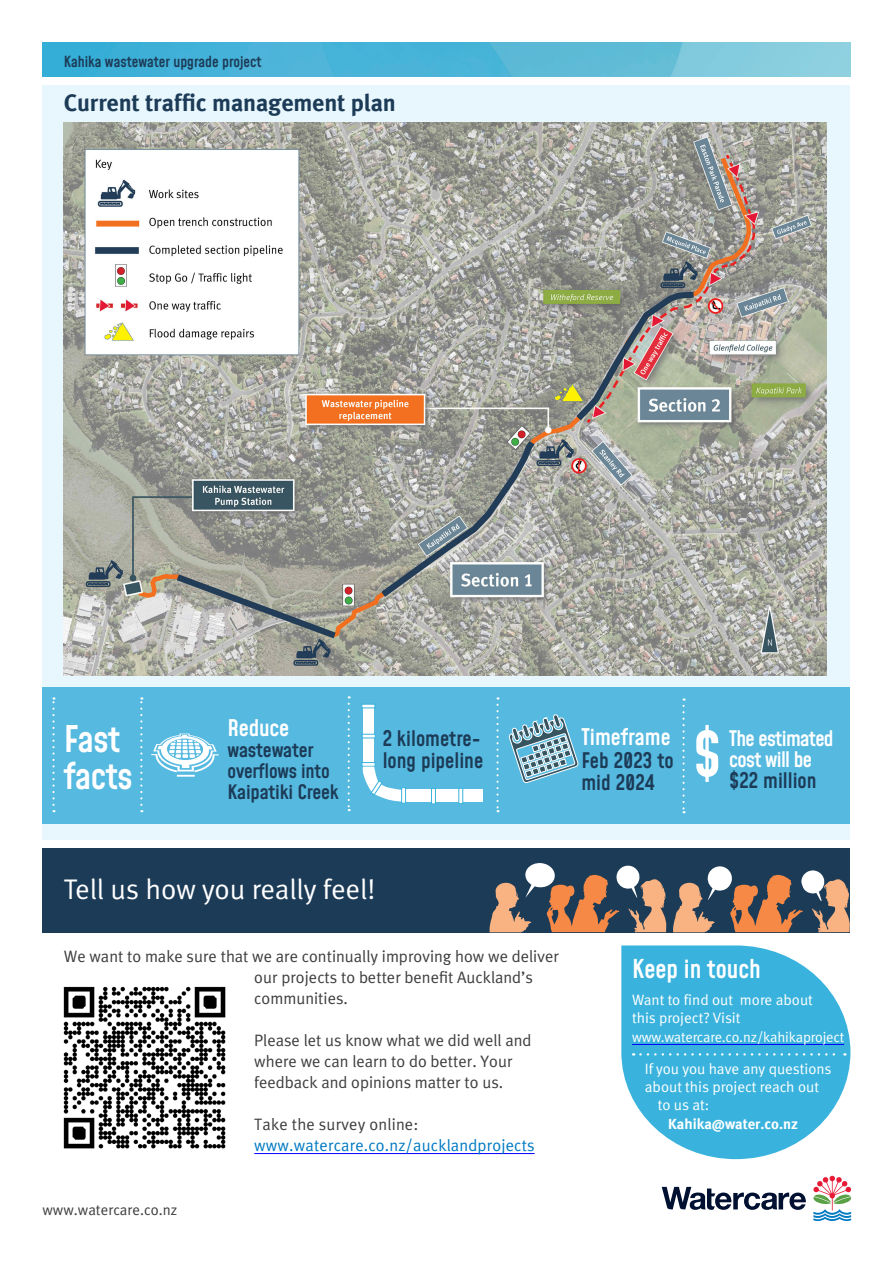
<style>
.page{position:relative;width:893px;height:1263px;background:#fff}
.page>*{position:absolute;margin:0;border:0;box-sizing:border-box;transform-origin:0 0}
.Fast_facts_body_copy{font:600 60px "Mohave";color:#fff}
.Fast_facts_heading{font:600 36px "Mohave";letter-spacing:-.01em;color:#fff}
.t1{font:28.35px "Meta Normal LF";letter-spacing:-.005em;color:#fff}
.t2{font:600 25.5px "Mohave";color:#fff}
.t3{font:24px "Meta Bold LF";letter-spacing:-.005em;color:#1c3b57}
.Fast_facts_body_copy-2{font:600 22.5px "Mohave";color:#fff}
.Fast_facts_heading-2{font:600 22.5px "Mohave";letter-spacing:-.01em;color:#fff}
.Fast_facts_body_copy-3{font:600 21px/22.5px "Mohave";color:#1c3b57}
.Fast_facts_body_copy-4{font:600 21px/21px "Mohave";letter-spacing:-.03em;color:#fff}
.Fast_facts_heading-3{font:600 19.5px "Mohave";letter-spacing:-.01em;color:#1c3b57;scale:1.04 1}
.Fast_facts_heading-4{font:600 19.5px "Mohave";letter-spacing:-.01em;color:#1c3b57}
.t4{font:16.5px/21px "Meta Plus Normal";color:#3e3e3f}
.t5{font:16.5px "Meta Plus Normal";letter-spacing:.01em;color:#0079c2}
.Contact_details{font:15px/18.1px "Meta Normal LF";color:#fff}
.t6{font:600 15px "Mohave";color:#1c3b57}
.t7{font:15px "Meta Plus Normal";color:#3e3e3f}
.t8{font:14.7px "Meta Bold LF";color:#fff}
.t9{font:14.4px "Meta Normal LF";letter-spacing:-.01em;color:#fff}
</style>
<div class="page">
<img style="left:43px;top:43px;width:807px;height:34px">
<svg style="left:662px;top:1187px;width:144px;height:23px"></svg>
<svg style="left:813px;top:1176px;width:38px;height:45px"></svg>
<div style="left:43px;top:85px;width:807px;height:754px;background:#e8f6fd"></div>
<hr style="left:254px;top:1153px;width:281px;height:1px;background:#00f">
<div style="left:43px;top:848px;width:807px;height:85px;background:#1c3b57"></div>
<svg style="left:490px;top:863px;width:176px;height:69px"></svg>
<svg style="left:673px;top:866px;width:177px;height:66px"></svg>
<img style="left:63px;top:986px;width:163px;height:163px">
<svg style="left:621px;top:945px;width:229px;height:214px;fill:#39b3dd"></svg>
<hr style="left:632px;top:1044px;width:212px;height:1px;background:#00f">
<svg style="left:640px;top:1053px;width:205px;height:2px"></svg>
<img style="left:64px;top:123px;width:762px;height:552px">
<div style="left:43px;top:687px;width:807px;height:137px;background:#55b9e0"></div>
<svg style="left:140px;top:697px;width:2px;height:115px"></svg>
<svg style="left:151px;top:733px;width:68px;height:44px"></svg>
<div style="left:363px;top:706px;width:11px;height:29px;background:#fff"></div>
<div style="left:363px;top:737px;width:11px;height:27px;background:#fff"></div>
<svg style="left:362px;top:734px;width:14px;height:4px"></svg>
<svg style="left:362px;top:762px;width:13px;height:5px"></svg>
<svg style="left:361px;top:704px;width:14px;height:4px"></svg>
<svg style="left:363px;top:767px;width:38px;height:35px"></svg>
<div style="left:406px;top:790px;width:77px;height:12px;background:#fff"></div>
<svg style="left:431px;top:788px;width:5px;height:16px"></svg>
<svg style="left:458px;top:788px;width:5px;height:16px"></svg>
<svg style="left:401px;top:787px;width:5px;height:16px"></svg>
<svg style="left:496px;top:705px;width:3px;height:107px"></svg>
<svg style="left:348px;top:704px;width:2px;height:107px"></svg>
<svg style="left:509px;top:714px;width:70px;height:69px"></svg>
<svg style="left:52px;top:697px;width:3px;height:115px"></svg>
<svg style="left:682px;top:698px;width:3px;height:115px"></svg>
<p class="t6" style="left:64px;top:52px;width:199px">Kahika wastewater upgrade project</p>
<p class="t3" style="left:64px;top:89px;width:334px">Current traffic management plan</p>
<p class="Fast_facts_heading" style="left:64px;top:716px;width:58px">Fast</p>
<p class="Fast_facts_heading" style="left:64px;top:754px;width:71px">facts</p>
<p class="Fast_facts_heading-2" style="left:227px;top:714px;width:63px">Reduce</p>
<p class="Fast_facts_heading-3" style="left:227px;top:738px;width:84px">wastewater</p>
<p class="Fast_facts_heading-4" style="left:227px;top:759px;width:104px">overflows into</p>
<p class="Fast_facts_heading-3" style="left:227px;top:780px;width:109px">Kaipatiki Creek</p>
<p class="Fast_facts_body_copy-3" style="left:383px;top:728px;width:102px">2 kilometre&shy;long pipeline</p>
<p class="Fast_facts_body_copy-2" style="left:581px;top:723px;width:91px">Timeframe</p>
<p class="Fast_facts_body_copy-3" style="left:581px;top:750px;width:94px">Feb 2023 to</p>
<p class="Fast_facts_body_copy-3" style="left:581px;top:773px;width:75px">mid 2024</p>
<p class="Fast_facts_body_copy" style="left:693px;top:716px;width:31px">$</p>
<p class="Fast_facts_body_copy-4" style="left:729px;top:730px;width:106px">The estimated cost will be</p>
<p class="Fast_facts_body_copy-3" style="left:729px;top:771px;width:89px">$22 million</p>
<p class="t1" style="left:64px;top:873px;width:313px">Tell us how you really feel!</p>
<p class="t4" style="left:254px;top:945px;width:306px;text-indent:-191px">We want to make sure that we are continually improving how we deliver our projects to better benefit Auckland’s communities.</p>
<p class="t4" style="left:254px;top:1029px;width:279px">Please let us know what we did well and where we can learn to do better. Your feedback and opinions matter to us.</p>
<p class="t4" style="left:254px;top:1113px;width:166px">Take the survey online:</p>
<p class="t5" style="left:254px;top:1136px;width:282px">www.watercare.co.nz/aucklandprojects</p>
<p class="t7" style="left:43px;top:1201px;width:136px">www.watercare.co.nz</p>
<p class="t2" style="left:632px;top:952px;width:130px">Keep in touch</p>
<p class="Contact_details" style="left:632px;top:990px;width:182px">Want to find out more about</p>
<p class="Contact_details" style="left:632px;top:1009px;width:110px">this project? Visit</p>
<p class="t9" style="left:632px;top:1029px;width:214px">www.watercare.co.nz/kahikaproject</p>
<p class="Contact_details" style="left:645px;top:1059px;width:188px">If you you have any questions about this project reach out</p>
<p class="Contact_details" style="left:658px;top:1096px;width:53px">to us at:</p>
<p class="t8" style="left:668px;top:1115px;width:131px">Kahika@water.co.nz</p>
</div>
